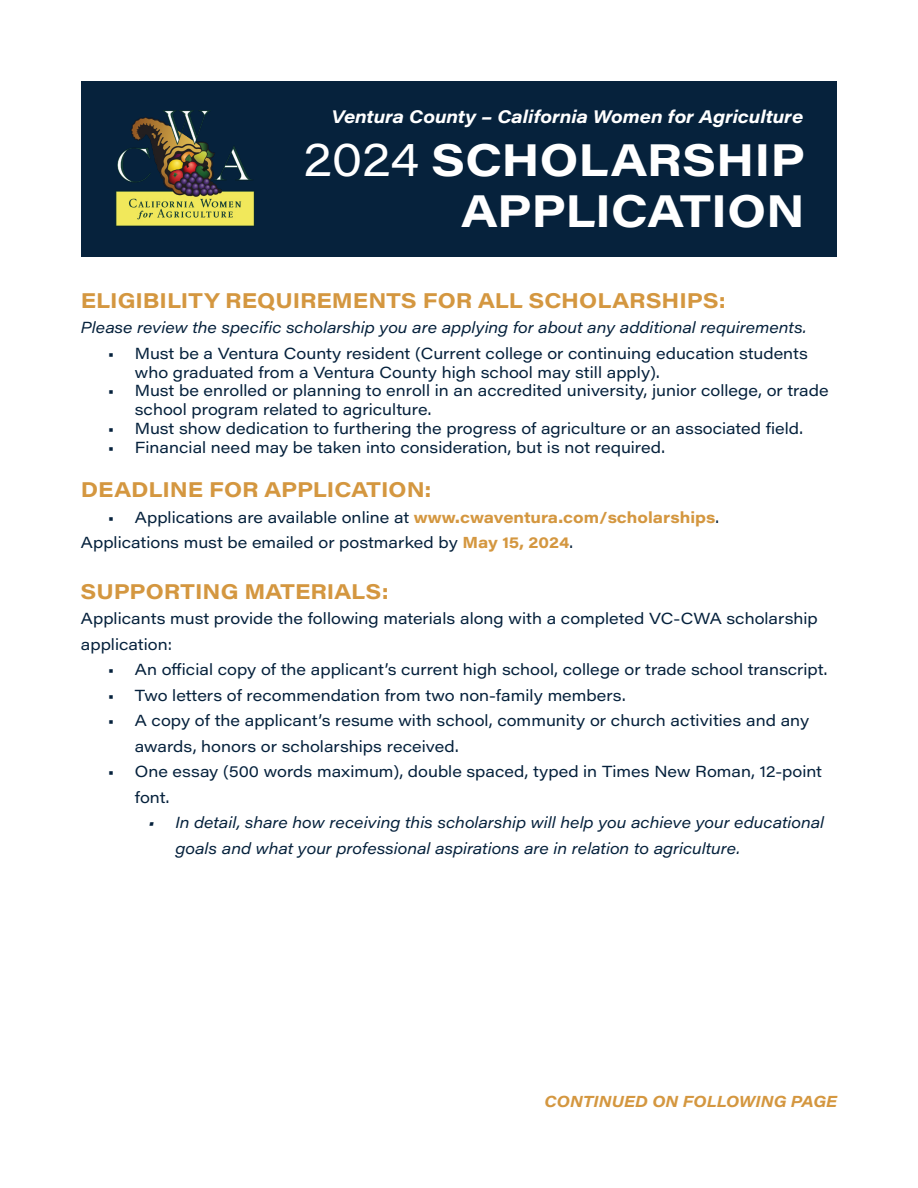
<style>
.page{position:relative;width:918px;height:1188px;background:#fff}
.page>*{position:absolute;margin:0;border:0;box-sizing:border-box;transform-origin:0 0}
.t1{font:700 45px "Acumin Pro Wide";color:#fff}
.t2{font:700 21px "Acumin Pro Wide";color:#d49740}
.t3{font:italic 700 18px "Acumin Pro Wide";color:#fff}
.t4{font:15.75px/25.5px "Acumin Pro Wide";color:#05213c}
.t5{font:italic 15.75px/25.5px "Acumin Pro Wide";color:#05213c}
.t6{font:italic 700 15.75px "Acumin Pro Wide";letter-spacing:.005em;color:#d49740}
.s1{font-weight:400}
.s2{font-weight:700;color:#d49740}
</style>
<div class="page">
<div style="left:81px;top:81px;width:756px;height:175px;background:#06223c"></div>
<img style="left:115px;top:110px;width:140px;height:117px">
<p class="t3" style="left:332px;top:103px;width:473px">Ventura County – California Women for Agriculture</p>
<p class="t1" style="left:304px;top:127px;width:503px"><span class="s1">2024</span> SCHOLARSHIP</p>
<p class="t1" style="left:461px;top:178px;width:345px">APPLICATION</p>
<p class="t2" style="left:81px;top:285px;width:647px">ELIGIBILITY REQUIREMENTS FOR ALL SCHOLARSHIPS:</p>
<p class="t5" style="left:81px;top:314px;width:727px">Please review the specific scholarship you are applying for about any additional requirements.</p>
<p class="t4" style="left:135px;top:343px;width:675px;line-height:18.9px;text-indent:-27px">• Must be a Ventura County resident (Current college or continuing education students who graduated from a Ventura County high school may still apply).</p>
<p class="t4" style="left:135px;top:381px;width:695px;line-height:18.9px;text-indent:-27px">• Must be enrolled or planning to enroll in an accredited university, junior college, or trade school program related to agriculture.</p>
<p class="t4" style="left:108px;top:415px;width:696px">• Must show dedication to furthering the progress of agriculture or an associated field.</p>
<p class="t4" style="left:108px;top:434px;width:558px">• Financial need may be taken into consideration, but is not required.</p>
<p class="t2" style="left:81px;top:474px;width:352px">DEADLINE FOR APPLICATION:</p>
<p class="t4" style="left:108px;top:504px;width:613px">• Applications are available online at <span class="s2">www.cwaventura.com/scholarships</span>.</p>
<p class="t4" style="left:81px;top:529px;width:494px">Applications must be emailed or postmarked by <span class="s2">May 15, 2024</span>.</p>
<p class="t2" style="left:81px;top:576px;width:309px">SUPPORTING MATERIALS:</p>
<p class="t4" style="left:81px;top:605px;width:738px">Applicants must provide the following materials along with a completed VC-CWA scholarship application:</p>
<p class="t4" style="left:108px;top:656px;width:721px">• An official copy of the applicant’s current high school, college or trade school transcript.</p>
<p class="t4" style="left:108px;top:682px;width:519px">• Two letters of recommendation from two non-family members.</p>
<p class="t4" style="left:135px;top:707px;width:676px;text-indent:-27px">• A copy of the applicant’s resume with school, community or church activities and any awards, honors or scholarships received.</p>
<p class="t4" style="left:135px;top:758px;width:689px;text-indent:-27px">• One essay (500 words maximum), double spaced, typed in Times New Roman, 12-point font.</p>
<p class="t5" style="left:175px;top:809px;width:650px;text-indent:-27px">• In detail, share how receiving this scholarship will help you achieve your educational goals and what your professional aspirations are in relation to agriculture.</p>
<p class="t6" style="left:545px;top:1090px;width:294px">CONTINUED ON FOLLOWING PAGE</p>
</div>
